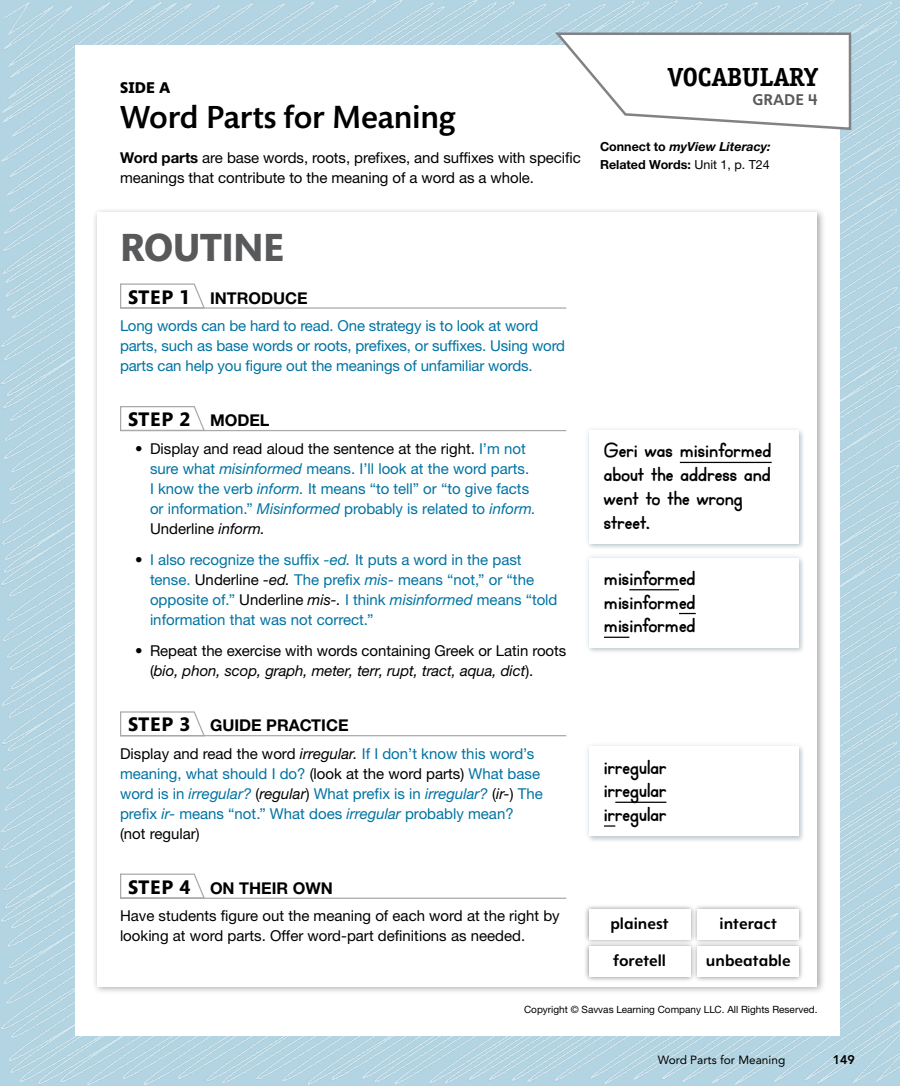
<style>
.page{position:relative;width:900px;height:1086px;background:#fff}
.page>*{position:absolute;margin:0;border:0;box-sizing:border-box;transform-origin:0 0}
.Routine_H1{font:700 40px "Mundo Sans Pro";letter-spacing:-.015em;color:#58595b}
.SideAB_H2{font:500 32.5px "Mundo Sans Pro";letter-spacing:-.01em;color:#000}
.Title_H1{font:700 26.25px "Officina Serif ITC Pro";color:#000}
.H2_Step_H2{font:700 20px "Mundo Sans Pro";color:#000}
.MINOR_15pt{font:700 18.75px/23.8px "Pearson Ang Lib";color:#000}
.H2_Step_H2-2{font:700 16.25px "Helvetica Neue LTW1 G";color:#000}
.TXT1_Step{font:15px/20px "Helvetica Neue LTW1 G";color:#0073a2}
.TXT1_Side_A_intro{font:15px/20px "Helvetica Neue LTW1 G";letter-spacing:-.005em;color:#000}
.TXT1_Step-2{font:15px/20px "Helvetica Neue LTW1 G";color:#000}
.CLO1_words{font:700 15px "Heinemann School";color:#000}
.Grade_H2{font:700 15px "Heinemann School";color:#58595b}
.SideAB_H1{font:900 15px "Heinemann School";color:#000}
.TXT1_NST_Citation{font:italic 700 12.5px "Helvetica Neue LTW1 G";color:#000}
.TXT1_NST_Citation-2{font:700 12.5px "Helvetica Neue LTW1 G";color:#000}
.t1{font:800 12.5px "Avenir LT Pro";color:#000}
.t2{font:11.88px "Avenir LT Pro";color:#000}
.t3{font:10px "Helvetica Neue LTW1 G";color:#000}
.s1{font-weight:700}
.s2{font-family:"Mundo Sans Pro";font-size:20px}
.s3{font-family:"Helvetica Neue LTW1 G";font-size:16.25px}
.s4{color:#000}
.s5{font-style:italic}
.s6{font-style:italic;color:#000}
.s7{font-style:normal}
.s8{font-weight:400}
</style>
<div class="page">
<img style="left:2px;top:0;width:898px;height:1084px">
<div style="left:75px;top:45px;width:765px;height:990px;background:#fff"></div>
<div style="left:92px;top:207px;width:734px;height:788px;background:#000;opacity:.35"></div>
<div style="left:98px;top:212px;width:720px;height:774px;background:#fff"></div>
<svg style="left:552px;top:31px;width:300px;height:100px"></svg>
<hr style="left:120px;top:307px;width:446px;height:2px;background:#a7a9ac">
<hr style="left:120px;top:430px;width:446px;height:1px;background:#a7a9ac">
<hr style="left:120px;top:735px;width:446px;height:1px;background:#a7a9ac">
<hr style="left:120px;top:897px;width:446px;height:2px;background:#a7a9ac">
<svg style="left:120px;top:283px;width:86px;height:26px"></svg>
<svg style="left:120px;top:406px;width:86px;height:26px"></svg>
<div style="left:583px;top:425px;width:222px;height:124px;background:#0073a2;opacity:.2"></div>
<div style="left:589px;top:431px;width:210px;height:113px;background:#fff"></div>
<hr style="left:680px;top:462px;width:92px;height:1px;background:#000">
<div style="left:583px;top:552px;width:222px;height:101px;background:#0073a2;opacity:.2"></div>
<div style="left:589px;top:558px;width:210px;height:89px;background:#fff"></div>
<hr style="left:629px;top:589px;width:50px;height:1px;background:#000">
<svg style="left:679px;top:613px;width:17px;height:1px"></svg>
<hr style="left:604px;top:636px;width:25px;height:2px;background:#000">
<svg style="left:120px;top:711px;width:86px;height:26px"></svg>
<div style="left:587px;top:745px;width:219px;height:98px;background:#f8f8f8"></div>
<div style="left:583px;top:741px;width:222px;height:100px;background:#0073a2;opacity:.2"></div>
<div style="left:589px;top:747px;width:210px;height:89px;background:#fff"></div>
<hr style="left:615px;top:801px;width:51px;height:2px;background:#000">
<svg style="left:120px;top:873px;width:86px;height:26px"></svg>
<div style="left:583px;top:903px;width:113px;height:41px;background:#000;opacity:.5"></div>
<div style="left:589px;top:909px;width:101px;height:30px;background:#fff"></div>
<div style="left:692px;top:903px;width:113px;height:41px;background:#000;opacity:.5"></div>
<div style="left:698px;top:909px;width:101px;height:30px;background:#fff"></div>
<div style="left:583px;top:941px;width:113px;height:41px;background:#000;opacity:.5"></div>
<div style="left:589px;top:946px;width:101px;height:30px;background:#fff"></div>
<div style="left:692px;top:941px;width:113px;height:41px;background:#000;opacity:.5"></div>
<div style="left:698px;top:946px;width:101px;height:30px;background:#fff"></div>
<h1 class="SideAB_H1" style="left:120px;top:78px;width:52px">SIDE A</h1>
<h2 class="SideAB_H2" style="left:120px;top:98px;width:337px">Word Parts for Meaning</h2>
<p class="TXT1_Side_A_intro" style="left:120px;top:148px;width:462px"><span class="s1">Word parts</span> are base words, roots, prefixes, and suffixes with specific meanings that contribute to the meaning of a word as a whole.</p>
<h1 class="Routine_H1" style="left:120px;top:224px;width:166px">ROUTINE</h1>
<h2 class="H2_Step_H2-2" style="left:128px;top:288px;width:181px"><span class="s2">STEP 1</span> INTRODUCE</h2>
<p class="TXT1_Step" style="left:120px;top:316px;width:447px">Long words can be hard to read. One strategy is to look at word parts, such as base words or roots, prefixes, or suffixes. Using word parts can help you figure out the meanings of unfamiliar words.</p>
<h2 class="H2_Step_H2" style="left:128px;top:408px;width:143px">STEP 2 <span class="s3">MODEL</span></h2>
<p class="TXT1_Step" style="left:150px;top:438px;width:388px;text-indent:-15px"><span class="s4">• Display and read aloud the sentence at the right.</span> I’m not sure what <span class="s5">misinformed</span> means. I’ll look at the word parts.<br>I know the verb <span class="s5">inform.</span> It means “to tell” or “to give facts or information.” <span class="s5">Misinformed</span> probably is related to <span class="s5">inform.<br></span><span class="s4">Underline</span> <span class="s6">inform.</span></p>
<p class="TXT1_Step" style="left:150px;top:549px;width:409px;text-indent:-15px"><span class="s4">•</span> I also recognize the suffix <span class="s5">-ed.</span> It puts a word in the past tense. <span class="s4">Underline</span> <span class="s6">-ed.</span> The prefix <span class="s5">mis-</span> means “not,” or “the opposite of.” <span class="s4">Underline</span> <span class="s6">mis-.</span> I think <span class="s5">misinformed</span> means “told information that was not correct.”</p>
<p class="TXT1_Side_A_intro" style="left:150px;top:641px;width:418px;text-indent:-15px">• Repeat the exercise with words containing Greek or Latin roots (<span class="s5">bio, phon, scop, graph, meter, terr, rupt, tract, aqua, dict</span>).</p>
<h2 class="H2_Step_H2-2" style="left:128px;top:715px;width:222px"><span class="s2">STEP 3</span> GUIDE PRACTICE</h2>
<p class="TXT1_Step" style="left:120px;top:743px;width:424px"><span class="s4">Display and read the word</span> <span class="s6">irregular.</span> If I don’t know this word’s meaning, what should I do? <span class="s4">(look at the word parts)</span> What base word is in <span class="s5">irregular?</span> <span class="s4">(</span><span class="s6">regular</span><span class="s4">)</span> What prefix is in <span class="s5">irregular?</span> <span class="s4">(</span><span class="s6">ir-</span><span class="s4">)</span> The prefix <span class="s5">ir-</span> means “not.” What does <span class="s5">irregular</span> probably mean? <span class="s4">(not regular)</span></p>
<h2 class="H2_Step_H2-2" style="left:128px;top:878px;width:206px"><span class="s2">STEP 4</span> ON THEIR OWN</h2>
<p class="TXT1_Step-2" style="left:120px;top:906px;width:441px">Have students figure out the meaning of each word at the right by looking at word parts. Offer word-part definitions as needed.</p>
<h1 class="Title_H1" style="left:668px;top:61px;width:151px">VOCABULARY</h1>
<h2 class="Grade_H2" style="left:752px;top:90px;width:67px">GRADE 4</h2>
<p class="TXT1_NST_Citation" style="left:600px;top:139px;width:172px"><span class="s7">Connect to</span> myView Literacy:</p>
<p class="TXT1_NST_Citation-2" style="left:600px;top:157px;width:171px">Related Words: <span class="s8">Unit 1, p. T24</span></p>
<p class="MINOR_15pt" style="left:604px;top:439px;width:169px">Geri was misinformed about the address and went to the wrong street.</p>
<p class="MINOR_15pt" style="left:604px;top:566px;width:93px">misinformed</p>
<p class="MINOR_15pt" style="left:604px;top:590px;width:93px">misinformed</p>
<p class="MINOR_15pt" style="left:604px;top:614px;width:93px">misinformed</p>
<p class="MINOR_15pt" style="left:604px;top:755px;width:64px">irregular</p>
<p class="MINOR_15pt" style="left:604px;top:778px;width:64px">irregular</p>
<p class="MINOR_15pt" style="left:604px;top:802px;width:64px">irregular</p>
<p class="CLO1_words" style="left:610px;top:914px;width:60px">plainest</p>
<p class="CLO1_words" style="left:720px;top:914px;width:59px">interact</p>
<p class="CLO1_words" style="left:613px;top:951px;width:55px">foretell</p>
<p class="CLO1_words" style="left:706px;top:951px;width:86px">unbeatable</p>
<p class="t3" style="left:524px;top:1003px;width:295px">Copyright © Savvas Learning Company LLC. All Rights Reserved.</p>
<p class="t2" style="left:658px;top:1052px;width:129px">Word Parts for Meaning</p>
<p class="t1" style="left:833px;top:1051px;width:24px">149</p>
</div>
